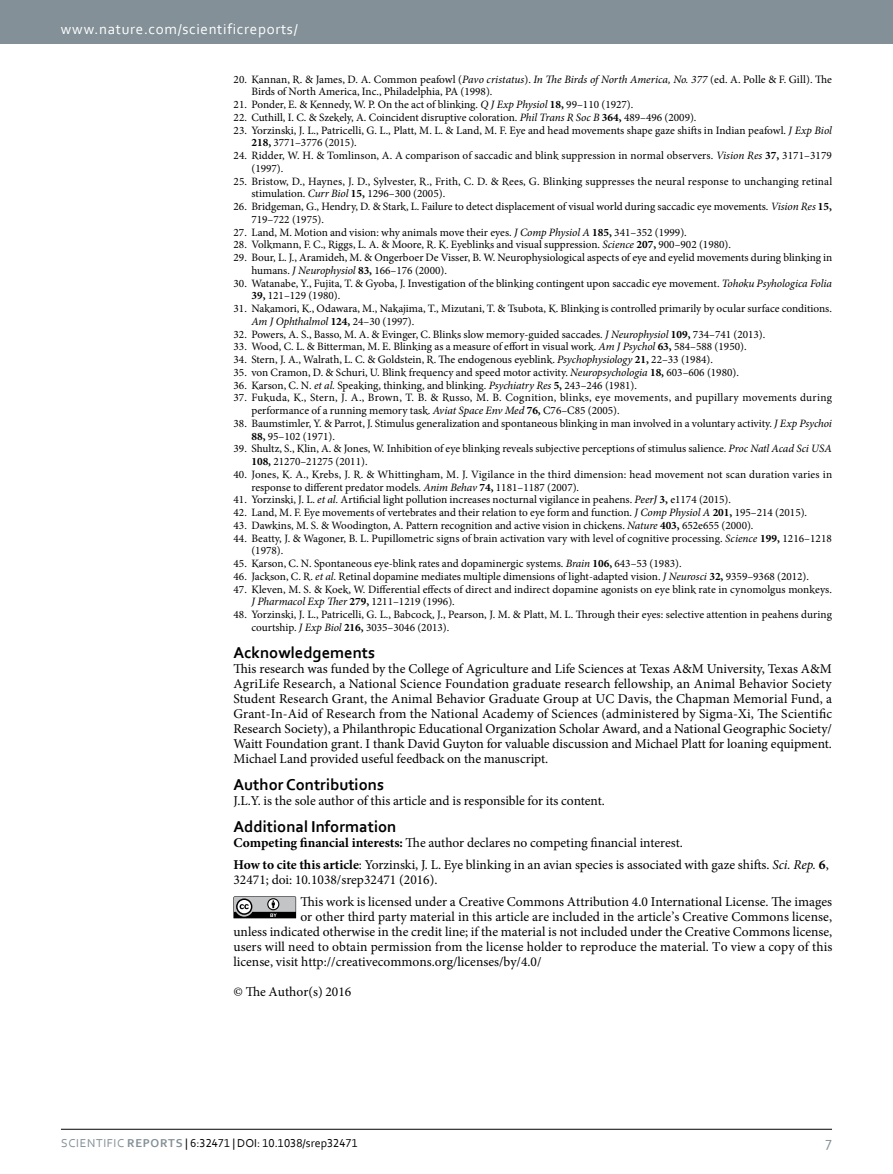
<style>
.page{position:relative;width:893px;height:1174px;background:#fff}
.page>*{position:absolute;margin:0;border:0;box-sizing:border-box;transform-origin:0 0}
.t1{font:700 16.5px "Corbel";color:#000}
.t2{font:15px "Corbel";letter-spacing:.045em;color:#fff}
.t3{font:15px "Corbel";color:#839097}
.t4{font:13.5px/15px "Minion Pro";color:#000;text-align:justify}
.t5{font:12px "Corbel";color:#000}
.t6{font:11.25px/12.8px "Minion Pro";color:#000}
.s1{font-style:italic}
.s2{font-weight:700}
.s3{color:#839097}
.s4{font-weight:700;color:#839097}
</style>
<div class="page">
<div style="left:0;top:0;width:893px;height:43px;background:#839097"></div>
<hr style="left:61px;top:1129px;width:771px;height:1px;background:#000">
<svg style="left:233px;top:896px;width:63px;height:22px"></svg>
<h2 class="t2" style="left:61px;top:19px;width:238px">www.nature.com/scientificreports/</h2>
<p class="t6" style="left:251px;top:73px;width:582px;text-indent:-18px">20. Kannan, R. &amp; James, D. A. Common peafowl (<span class="s1">Pavo cristatus</span>). <span class="s1">In The Birds of North America, No. 377</span> (ed. A. Polle &amp; F. Gill). The<br>Birds of North America, Inc., Philadelphia, PA (1998).</p>
<p class="t6" style="left:234px;top:98px;width:401px">21. Ponder, E. &amp; Kennedy, W. P. On the act of blinking. <span class="s1">Q J Exp Physiol</span> <span class="s2">18,</span> 99–110 (1927).</p>
<p class="t6" style="left:234px;top:111px;width:464px">22. Cuthill, I. C. &amp; Szekely, A. Coincident disruptive coloration. <span class="s1">Phil Trans R Soc B</span> <span class="s2">364,</span> 489–496 (2009).</p>
<p class="t6" style="left:251px;top:124px;width:582px;text-indent:-18px">23. Yorzinski, J. L., Patricelli, G. L., Platt, M. L. &amp; Land, M. F. Eye and head movements shape gaze shifts in Indian peafowl. <span class="s1">J Exp Biol<br></span><span class="s2">218,</span> 3771–3776 (2015).</p>
<p class="t6" style="left:251px;top:149px;width:582px;text-indent:-18px">24. Ridder, W. H. &amp; Tomlinson, A. A comparison of saccadic and blink suppression in normal observers. <span class="s1">Vision Res</span> <span class="s2">37,</span> 3171–3179 (1997).</p>
<p class="t6" style="left:251px;top:175px;width:582px;text-indent:-18px">25. Bristow, D., Haynes, J. D., Sylvester, R., Frith, C. D. &amp; Rees, G. Blinking suppresses the neural response to unchanging retinal stimulation. <span class="s1">Curr Biol</span> <span class="s2">15,</span> 1296–300 (2005).</p>
<p class="t6" style="left:251px;top:200px;width:582px;text-indent:-18px">26. Bridgeman, G., Hendry, D. &amp; Stark, L. Failure to detect displacement of visual world during saccadic eye movements. <span class="s1">Vision Res</span> <span class="s2">15,<br></span>719–722 (1975).</p>
<p class="t6" style="left:234px;top:226px;width:455px">27. Land, M. Motion and vision: why animals move their eyes. <span class="s1">J Comp Physiol A</span> <span class="s2">185,</span> 341–352 (1999).</p>
<p class="t6" style="left:234px;top:238px;width:499px">28. Volkmann, F. C., Riggs, L. A. &amp; Moore, R. K. Eyeblinks and visual suppression. <span class="s1">Science</span> <span class="s2">207,</span> 900–902 (1980).</p>
<p class="t6" style="left:251px;top:251px;width:582px;text-indent:-18px">29. Bour, L. J., Aramideh, M. &amp; Ongerboer De Visser, B. W. Neurophysiological aspects of eye and eyelid movements during blinking in humans. <span class="s1">J Neurophysiol</span> <span class="s2">83,</span> 166–176 (2000).</p>
<p class="t6" style="left:251px;top:277px;width:582px;text-indent:-18px">30. Watanabe, Y., Fujita, T. &amp; Gyoba, J. Investigation of the blinking contingent upon saccadic eye movement. <span class="s1">Tohoku Psyhologica Folia<br></span><span class="s2">39,</span> 121–129 (1980).</p>
<p class="t6" style="left:251px;top:302px;width:582px;text-indent:-18px">31. Nakamori, K., Odawara, M., Nakajima, T., Mizutani, T. &amp; Tsubota, K. Blinking is controlled primarily by ocular surface conditions.<br><span class="s1">Am J Ophthalmol</span> <span class="s2">124,</span> 24–30 (1997).</p>
<p class="t6" style="left:234px;top:328px;width:533px">32. Powers, A. S., Basso, M. A. &amp; Evinger, C. Blinks slow memory-guided saccades. <span class="s1">J Neurophysiol</span> <span class="s2">109,</span> 734–741 (2013).</p>
<p class="t6" style="left:234px;top:340px;width:514px">33. Wood, C. L. &amp; Bitterman, M. E. Blinking as a measure of effort in visual work. <span class="s1">Am J Psychol</span> <span class="s2">63,</span> 584–588 (1950).</p>
<p class="t6" style="left:234px;top:353px;width:481px">34. Stern, J. A., Walrath, L. C. &amp; Goldstein, R. The endogenous eyeblink. <span class="s1">Psychophysiology</span> <span class="s2">21,</span> 22–33 (1984).</p>
<p class="t6" style="left:234px;top:366px;width:507px">35. von Cramon, D. &amp; Schuri, U. Blink frequency and speed motor activity. <span class="s1">Neuropsychologia</span> <span class="s2">18,</span> 603–606 (1980).</p>
<p class="t6" style="left:234px;top:378px;width:405px">36. Karson, C. N. <span class="s1">et al.</span> Speaking, thinking, and blinking. <span class="s1">Psychiatry Res</span> <span class="s2">5,</span> 243–246 (1981).</p>
<p class="t6" style="left:251px;top:391px;width:582px;text-indent:-18px">37. Fukuda, K., Stern, J. A., Brown, T. B. &amp; Russo, M. B. Cognition, blinks, eye movements, and pupillary movements during performance of a running memory task. <span class="s1">Aviat Space Env Med</span> <span class="s2">76,</span> C76–C85 (2005).</p>
<p class="t6" style="left:251px;top:417px;width:582px;text-indent:-18px">38. Baumstimler, Y. &amp; Parrot, J. Stimulus generalization and spontaneous blinking in man involved in a voluntary activity. <span class="s1">J Exp Psychoi<br></span><span class="s2">88,</span> 95–102 (1971).</p>
<p class="t6" style="left:251px;top:442px;width:582px;text-indent:-18px">39. Shultz, S., Klin, A. &amp; Jones, W. Inhibition of eye blinking reveals subjective perceptions of stimulus salience. <span class="s1">Proc Natl Acad Sci USA<br></span><span class="s2">108,</span> 21270–21275 (2011).</p>
<p class="t6" style="left:251px;top:468px;width:582px;text-indent:-18px">40. Jones, K. A., Krebs, J. R. &amp; Whittingham, M. J. Vigilance in the third dimension: head movement not scan duration varies in response to different predator models. <span class="s1">Anim Behav</span> <span class="s2">74,</span> 1181–1187 (2007).</p>
<p class="t6" style="left:234px;top:493px;width:499px">41. Yorzinski, J. L. <span class="s1">et al.</span> Artificial light pollution increases nocturnal vigilance in peahens. <span class="s1">PeerJ</span> <span class="s2">3,</span> e1174 (2015).</p>
<p class="t6" style="left:234px;top:506px;width:575px">42. Land, M. F. Eye movements of vertebrates and their relation to eye form and function. <span class="s1">J Comp Physiol A</span> <span class="s2">201,</span> 195–214 (2015).</p>
<p class="t6" style="left:234px;top:519px;width:521px">43. Dawkins, M. S. &amp; Woodington, A. Pattern recognition and active vision in chickens. <span class="s1">Nature</span> <span class="s2">403,</span> 652e655 (2000).</p>
<p class="t6" style="left:251px;top:531px;width:582px;text-indent:-18px">44. Beatty, J. &amp; Wagoner, B. L. Pupillometric signs of brain activation vary with level of cognitive processing. <span class="s1">Science</span> <span class="s2">199,</span> 1216–1218 (1978).</p>
<p class="t6" style="left:234px;top:557px;width:450px">45. Karson, C. N. Spontaneous eye-blink rates and dopaminergic systems. <span class="s1">Brain</span> <span class="s2">106,</span> 643–53 (1983).</p>
<p class="t6" style="left:234px;top:570px;width:577px">46. Jackson, C. R. <span class="s1">et al.</span> Retinal dopamine mediates multiple dimensions of light-adapted vision. <span class="s1">J Neurosci</span> <span class="s2">32,</span> 9359–9368 (2012).</p>
<p class="t6" style="left:251px;top:582px;width:582px;text-indent:-18px">47. Kleven, M. S. &amp; Koek, W. Differential effects of direct and indirect dopamine agonists on eye blink rate in cynomolgus monkeys.<br><span class="s1">J Pharmacol Exp Ther</span> <span class="s2">279,</span> 1211–1219 (1996).</p>
<p class="t6" style="left:251px;top:608px;width:582px;text-indent:-18px">48. Yorzinski, J. L., Patricelli, G. L., Babcock, J., Pearson, J. M. &amp; Platt, M. L. Through their eyes: selective attention in peahens during courtship. <span class="s1">J Exp Biol</span> <span class="s2">216,</span> 3035–3046 (2013).</p>
<h1 class="t1" style="left:233px;top:642px;width:143px">Acknowledgements</h1>
<p class="t4" style="left:233px;top:661px;width:600px">This research was funded by the College of Agriculture and Life Sciences at Texas A&amp;M University, Texas A&amp;M AgriLife Research, a National Science Foundation graduate research fellowship, an Animal Behavior Society Student Research Grant, the Animal Behavior Graduate Group at UC Davis, the Chapman Memorial Fund, a Grant-In-Aid of Research from the National Academy of Sciences (administered by Sigma-Xi, The Scientific Research Society), a Philanthropic Educational Organization Scholar Award, and a National Geographic Society/ Waitt Foundation grant. I thank David Guyton for valuable discussion and Michael Platt for loaning equipment.<br>Michael Land provided useful feedback on the manuscript.</p>
<h1 class="t1" style="left:233px;top:774px;width:152px">Author Contributions</h1>
<p class="t4" style="left:233px;top:793px;width:373px">J.L.Y. is the sole author of this article and is responsible for its content.</p>
<h1 class="t1" style="left:233px;top:816px;width:164px">Additional Information</h1>
<p class="t4" style="left:233px;top:832px;width:597px;line-height:21.8px"><span class="s2">Competing financial interests:</span> The author declares no competing financial interest.<br><span class="s2">How to cite this article</span>: Yorzinski, J. L. Eye blinking in an avian species is associated with gaze shifts. <span class="s1">Sci. Rep.</span> <span class="s2">6</span>,</p>
<p class="t4" style="left:300px;top:868px;width:533px;line-height:21.8px;text-indent:-67px">32471; doi: 10.1038/srep32471 (2016).<br>This work is licensed under a Creative Commons Attribution 4.0 International License. The images</p>
<p class="t4" style="left:233px;top:909px;width:600px;text-indent:67px">or other third party material in this article are included in the article’s Creative Commons license, unless indicated otherwise in the credit line; if the material is not included under the Creative Commons license, users will need to obtain permission from the license holder to reproduce the material. To view a copy of this license, visit http://creativecommons.org/licenses/by/4.0/</p>
<p class="t4" style="left:233px;top:983px;width:119px">© The Author(s) 2016</p>
<p class="t5" style="left:61px;top:1135px;width:298px"><span class="s3">Scientific</span> <span class="s4">Reports</span> | 6:32471 | DOI: 10.1038/srep32471</p>
<h2 class="t3" style="left:826px;top:1132px;width:8px">7</h2>
</div>
